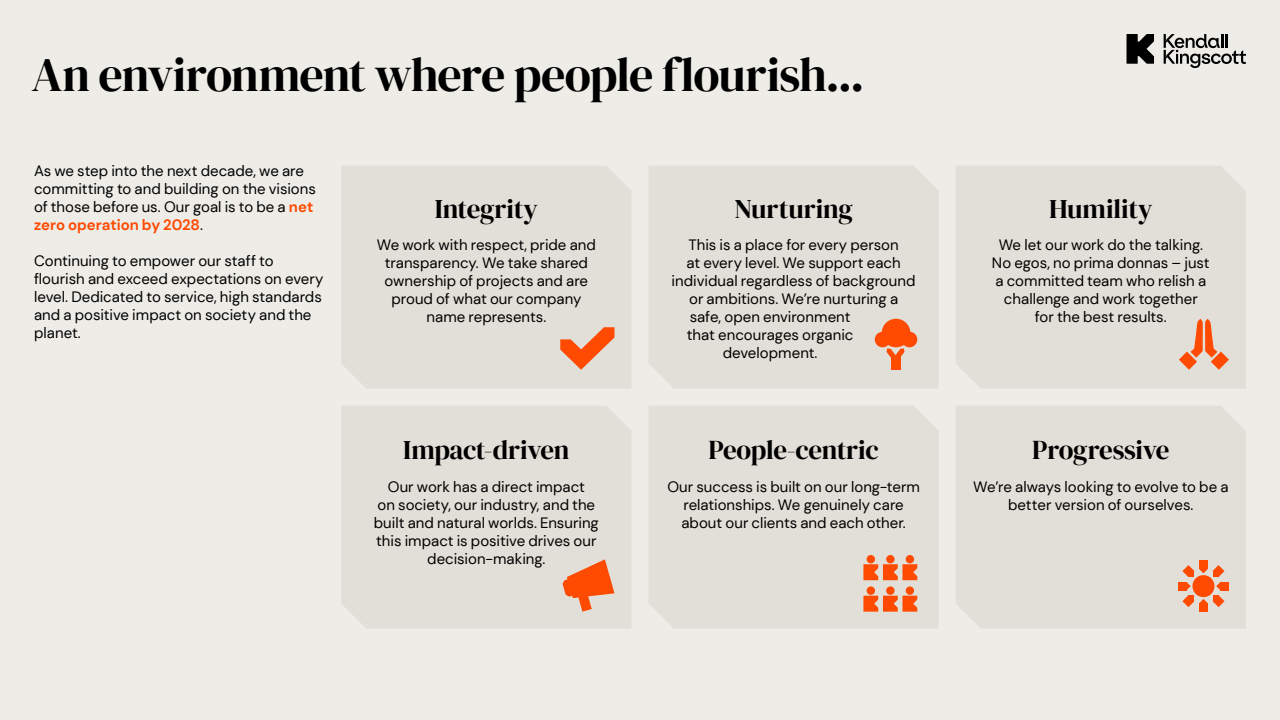
<style>
.page{position:relative;width:1280px;height:720px;background:#edece7}
.page>*{position:absolute;margin:0;border:0;box-sizing:border-box;transform-origin:0 0}
.t1{font:48px "DM Serif Display";letter-spacing:-.02em;color:#000}
.t2{font:27px "DM Serif Display";letter-spacing:-.015em;color:#000}
.t3{font:15px/18px "DM Sans";color:#000;text-align:center}
.s1{font-weight:700;color:#ff4a01}
</style>
<div class="page">
<svg style="left:1164px;top:34px;width:82px;height:34px"></svg>
<svg style="left:1127px;top:34px;width:27px;height:30px"></svg>
<div style="left:341px;top:166px;width:290px;height:223px;background:#e1dfd7"></div>
<div style="left:341px;top:406px;width:290px;height:223px;background:#e1dfd7"></div>
<div style="left:649px;top:166px;width:290px;height:223px;background:#e1dfd7"></div>
<div style="left:649px;top:406px;width:290px;height:223px;background:#e1dfd7"></div>
<div style="left:956px;top:166px;width:290px;height:223px;background:#e1dfd7"></div>
<div style="left:956px;top:406px;width:290px;height:223px;background:#e1dfd7"></div>
<svg style="left:887px;top:348px;width:17px;height:13px"></svg>
<div style="left:875px;top:332px;width:15px;height:15px;background:#ff4a01;border-radius:50%"></div>
<div style="left:902px;top:332px;width:15px;height:15px;background:#ff4a01;border-radius:50%"></div>
<div style="left:882px;top:319px;width:28px;height:28px;background:#ff4a01;border-radius:50%"></div>
<div style="left:891px;top:357px;width:9px;height:13px;background:#ff4a01"></div>
<div style="left:1199px;top:561px;width:9px;height:8px;background:#ff4a01"></div>
<div style="left:1199px;top:603px;width:9px;height:9px;background:#ff4a01"></div>
<div style="left:1221px;top:582px;width:8px;height:8px;background:#ff4a01"></div>
<div style="left:1178px;top:582px;width:8px;height:8px;background:#ff4a01"></div>
<svg style="left:1182px;top:565px;width:43px;height:42px"></svg>
<div style="left:1192px;top:575px;width:22px;height:22px;background:#ff4a01;border-radius:50%"></div>
<svg style="left:560px;top:327px;width:54px;height:43px"></svg>
<svg style="left:1179px;top:319px;width:50px;height:51px"></svg>
<svg style="left:563px;top:559px;width:51px;height:53px"></svg>
<div style="left:906px;top:586px;width:8px;height:9px;background:#ff4a01;border-radius:50%"></div>
<div style="left:886px;top:586px;width:9px;height:9px;background:#ff4a01;border-radius:50%"></div>
<svg style="left:863px;top:596px;width:54px;height:16px"></svg>
<div style="left:867px;top:586px;width:8px;height:9px;background:#ff4a01;border-radius:50%"></div>
<div style="left:906px;top:555px;width:8px;height:8px;background:#ff4a01;border-radius:50%"></div>
<div style="left:886px;top:555px;width:9px;height:8px;background:#ff4a01;border-radius:50%"></div>
<svg style="left:863px;top:564px;width:54px;height:16px"></svg>
<div style="left:867px;top:555px;width:8px;height:8px;background:#ff4a01;border-radius:50%"></div>
<h1 class="t1" style="left:31px;top:47px;width:835px">An environment where people flourish...</h1>
<p class="t3" style="left:34px;top:162px;width:283px;text-align:left">As we step into the next decade, we are committing to and building on the visions of those before us. Our goal is to be a <span class="s1">net zero operation by 2028</span>.</p>
<p class="t3" style="left:34px;top:252px;width:291px;text-align:left">Continuing to empower our staff to flourish and exceed expectations on every level. Dedicated to service, high standards and a positive impact on society and the planet.</p>
<h2 class="t2" style="left:435px;top:193px;width:105px">Integrity</h2>
<p class="t3" style="left:377px;top:235px;width:221px">We work with respect, pride and transparency. We take shared ownership of projects and are proud of what our company name represents.</p>
<h2 class="t2" style="left:403px;top:435px;width:168px">Impact-driven</h2>
<p class="t3" style="left:374px;top:477px;width:227px">Our work has a direct impact<br>on society, our industry, and the built and natural worlds. Ensuring this impact is positive drives our decision-making.</p>
<h2 class="t2" style="left:734px;top:193px;width:120px">Nurturing</h2>
<p class="t3" style="left:689px;top:235px;width:212px">This is a place for every person</p>
<p class="t3" style="left:687px;top:253px;width:216px">at every level. We support each</p>
<p class="t3" style="left:672px;top:271px;width:245px">individual regardless of background</p>
<p class="t3" style="left:689px;top:289px;width:211px">or ambitions. We’re nurturing a</p>
<p class="t3" style="left:690px;top:307px;width:162px">safe, open environment</p>
<p class="t3" style="left:687px;top:325px;width:168px">that encourages organic</p>
<p class="t3" style="left:723px;top:343px;width:96px">development.</p>
<h2 class="t2" style="left:709px;top:435px;width:172px">People-centric</h2>
<p class="t3" style="left:667px;top:477px;width:254px">Our success is built on our long-term relationships. We genuinely care about our clients and each other.</p>
<h2 class="t2" style="left:1049px;top:193px;width:105px">Humility</h2>
<p class="t3" style="left:992px;top:235px;width:219px">We let our work do the talking.<br>No egos, no prima donnas – just a committed team who relish a challenge and work together<br>for the best results.</p>
<h2 class="t2" style="left:1032px;top:435px;width:139px">Progressive</h2>
<p class="t3" style="left:973px;top:477px;width:257px">We’re always looking to evolve to be a better version of ourselves.</p>
</div>
